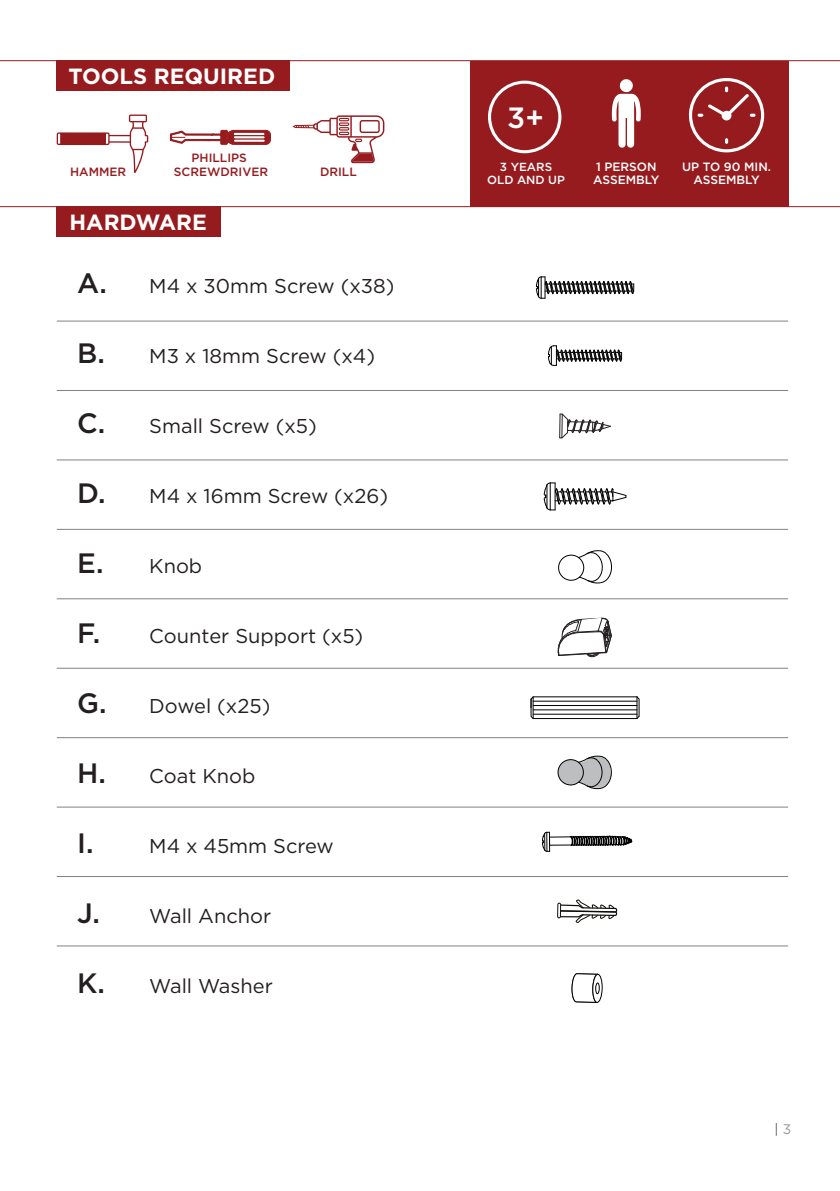
<style>
.page{position:relative;width:840px;height:1191px;background:#fff}
.page>*{position:absolute;margin:0;border:0;box-sizing:border-box;transform-origin:0 0}
.t1{font:500 29.2px "Gotham";color:#fff}
.t2{font:500 28px "Gotham";color:#231f20}
.t3{font:700 22px "Gotham";color:#fff}
.t4{font:20px "Gotham";color:#231f20}
.t5{font:300 13.8px "Gotham";color:#231f20}
.t6{font:500 12px/13px "Gotham";color:#fff;text-align:center}
.t7{font:500 12px "Gotham";color:#961b1e}
.t8{font:500 11.8px/12.6px "Gotham";color:#fff;text-align:center}
.s1{font-weight:500;font-size:28px}
.s2{font-weight:400;color:#939598}
</style>
<div class="page">
<div style="left:57px;top:207px;width:164px;height:30px;background:#961b1e"></div>
<div style="left:57px;top:61px;width:232px;height:30px;background:#961b1e"></div>
<hr style="left:0;top:60px;width:839px;height:1px;background:#961b1e">
<hr style="left:0;top:206px;width:839px;height:1px;background:#961b1e">
<div style="left:470px;top:61px;width:317px;height:146px;background:#961b1e"></div>
<svg style="left:688px;top:78px;width:75px;height:74px"></svg>
<svg style="left:611px;top:79px;width:29px;height:69px"></svg>
<svg style="left:488px;top:81px;width:73px;height:72px"></svg>
<svg style="left:170px;top:130px;width:101px;height:15px"></svg>
<svg style="left:57px;top:115px;width:91px;height:58px"></svg>
<div style="left:61px;top:133px;width:45px;height:11px;background:#961b1e"></div>
<svg style="left:292px;top:115px;width:92px;height:48px"></svg>
<hr style="left:57px;top:598px;width:730px;height:1px;background:#808285">
<hr style="left:57px;top:320px;width:730px;height:1px;background:#808285">
<hr style="left:57px;top:390px;width:730px;height:1px;background:#808285">
<hr style="left:57px;top:459px;width:730px;height:1px;background:#808285">
<svg style="left:535px;top:276px;width:99px;height:23px"></svg>
<hr style="left:57px;top:529px;width:730px;height:1px;background:#808285">
<hr style="left:57px;top:737px;width:730px;height:1px;background:#808285">
<hr style="left:57px;top:945px;width:730px;height:1px;background:#808285">
<hr style="left:57px;top:876px;width:730px;height:1px;background:#808285">
<hr style="left:57px;top:806px;width:730px;height:1px;background:#808285">
<hr style="left:57px;top:667px;width:730px;height:1px;background:#808285">
<svg style="left:548px;top:345px;width:74px;height:21px"></svg>
<svg style="left:543px;top:482px;width:83px;height:28px"></svg>
<svg style="left:559px;top:413px;width:52px;height:26px"></svg>
<div style="left:558px;top:555px;width:26px;height:25px;border:1px solid #000100;border-radius:50%"></div>
<svg style="left:577px;top:550px;width:35px;height:34px"></svg>
<svg style="left:557px;top:617px;width:55px;height:40px"></svg>
<svg style="left:530px;top:696px;width:109px;height:23px"></svg>
<div style="left:557px;top:759px;width:26px;height:26px;border:1px solid #000100;border-radius:50%"></div>
<svg style="left:558px;top:755px;width:53px;height:34px"></svg>
<svg style="left:542px;top:831px;width:91px;height:21px"></svg>
<svg style="left:559px;top:900px;width:58px;height:23px"></svg>
<div style="left:556px;top:902px;width:5px;height:16px;border:1px solid #0d0e0a"></div>
<svg style="left:571px;top:973px;width:32px;height:30px"></svg>
<p class="t3" style="left:68px;top:62px;width:208px">TOOLS REQUIRED</p>
<p class="t7" style="left:191px;top:150px;width:57px">PHILLIPS</p>
<p class="t7" style="left:70px;top:164px;width:58px">HAMMER</p>
<p class="t7" style="left:174px;top:164px;width:96px">SCREWDRIVER</p>
<p class="t7" style="left:320px;top:164px;width:38px">DRILL</p>
<p class="t3" style="left:70px;top:207px;width:139px">HARDWARE</p>
<p class="t4" style="left:77px;top:273px;width:318px"><span class="s1">A.</span> M4 x 30mm Screw (x38)</p>
<p class="t4" style="left:77px;top:343px;width:299px"><span class="s1">B.</span> M3 x 18mm Screw (x4)</p>
<p class="t4" style="left:77px;top:413px;width:241px"><span class="s1">C.</span> Small Screw (x5)</p>
<p class="t4" style="left:77px;top:483px;width:312px"><span class="s1">D.</span> M4 x 16mm Screw (x26)</p>
<p class="t4" style="left:77px;top:553px;width:126px"><span class="s1">E.</span> Knob</p>
<h2 class="t2" style="left:77px;top:615px;width:25px">F.</h2>
<p class="t4" style="left:149px;top:623px;width:215px">Counter Support (x5)</p>
<p class="t4" style="left:77px;top:693px;width:194px"><span class="s1">G.</span> Dowel (x25)</p>
<p class="t4" style="left:77px;top:763px;width:180px"><span class="s1">H.</span> Coat Knob</p>
<h2 class="t2" style="left:77px;top:825px;width:18px">I.</h2>
<p class="t4" style="left:149px;top:833px;width:186px">M4 x 45mm Screw</p>
<h2 class="t2" style="left:77px;top:895px;width:24px">J.</h2>
<p class="t4" style="left:149px;top:903px;width:123px">Wall Anchor</p>
<p class="t4" style="left:77px;top:973px;width:197px"><span class="s1">K.</span> Wall Washer</p>
<h1 class="t1" style="left:507px;top:98px;width:38px">3+</h1>
<p class="t8" style="left:487px;top:160px;width:79px">3 YEARS<br>OLD AND UP</p>
<p class="t6" style="left:593px;top:160px;width:68px;text-align:left">1 PERSON<br>ASSEMBLY</p>
<p class="t6" style="left:681px;top:160px;width:90px">UP TO 90 MIN.<br>ASSEMBLY</p>
<p class="t5" style="left:774px;top:1120px;width:18px">| <span class="s2">3</span></p>
</div>
